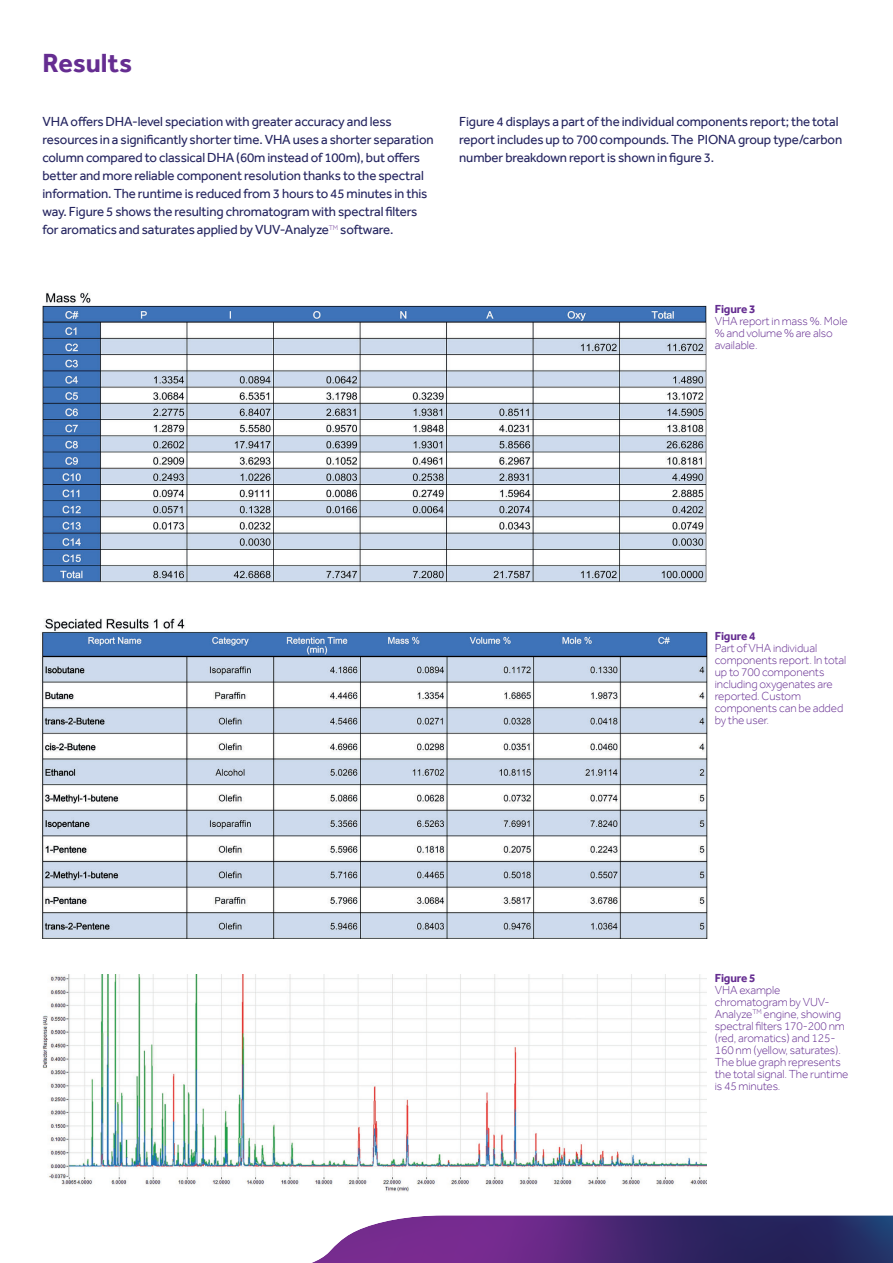
<style>
.page{position:relative;width:893px;height:1263px;background:#fff}
.page>*{position:absolute;margin:0;border:0;box-sizing:border-box;transform-origin:0 0}
.t1{font:700 27px "Effra";color:#652d91}
.t2{font:13.5px/18px "Effra";letter-spacing:-.01em;color:#252560}
.t3{font:300 12px/12px "Effra";letter-spacing:-.01em;color:#652d91}
.t4{font:700 12px "Effra";letter-spacing:-.01em;color:#652d91}
</style>
<div class="page">
<svg style="left:312px;top:1215px;width:581px;height:48px;background:#593880"></svg>
<img style="left:42px;top:975px;width:665px;height:217px">
<img style="left:43px;top:292px;width:664px;height:291px">
<img style="left:40px;top:619px;width:668px;height:319px">
<h1 class="t1" style="left:43px;top:52px;width:91px">Results</h1>
<p class="t2" style="left:43px;top:112px;width:393px">VHA offers DHA-level speciation with greater accuracy and less resources in a significantly shorter time. VHA uses a shorter separation column compared to classical DHA (60m instead of 100m), but offers better and more reliable component resolution thanks to the spectral information. The runtime is reduced from 3 hours to 45 minutes in this way. Figure 5 shows the resulting chromatogram with spectral filters for aromatics and saturates applied by VUV-Analyze<sup>TM</sup> software.</p>
<p class="t2" style="left:459px;top:112px;width:384px">Figure 4 displays a part of the individual components report; the total report includes up to 700 compounds. The PIONA group type/carbon number breakdown report is shown in figure 3.</p>
<p class="t4" style="left:715px;top:302px;width:42px">Figure 3</p>
<p class="t3" style="left:715px;top:316px;width:134px">VHA report in mass %. Mole % and volume % are also available.</p>
<p class="t4" style="left:715px;top:628px;width:42px">Figure 4</p>
<p class="t3" style="left:715px;top:642px;width:133px">Part of VHA individual components report. In total up to 700 components including oxygenates are reported. Custom components can be added by the user.</p>
<p class="t4" style="left:715px;top:971px;width:42px">Figure 5</p>
<p class="t3" style="left:715px;top:984px;width:135px">VHA example chromatogram by VUV-<br>Analyze<sup>TM</sup> engine, showing spectral filters 170-200 nm (red, aromatics) and 125-<br>160 nm (yellow, saturates).<br>The blue graph represents the total signal. The runtime is 45 minutes.</p>
</div>
